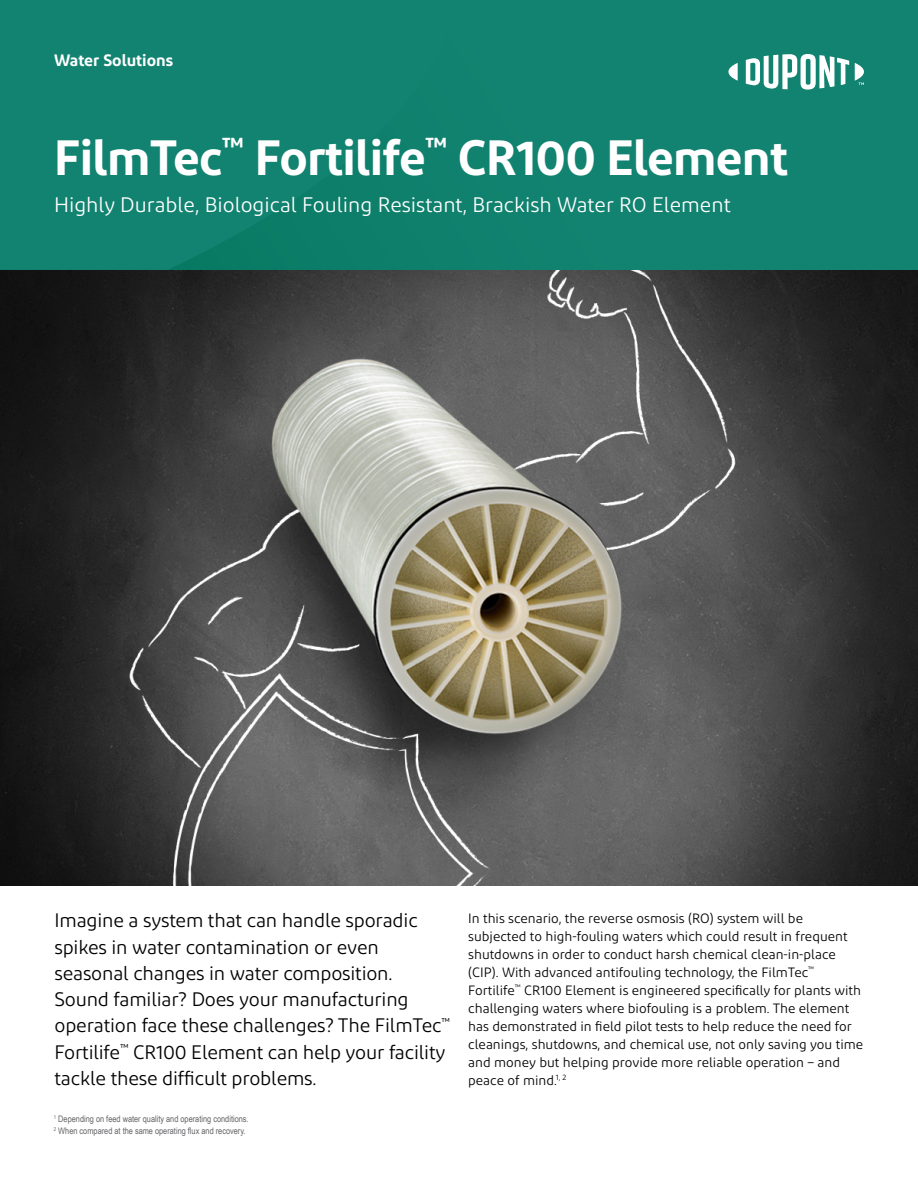
<style>
.page{position:relative;width:918px;height:1188px;background:#fff}
.page>*{position:absolute;margin:0;border:0;box-sizing:border-box;transform-origin:0 0}
.Main_headline{font:600 49.5px "Diodrum";letter-spacing:-.015em;color:#fff}
.Main_subheadline{font:21px "Diodrum";color:#fff}
.Body_text_14_18_Blac{font:19.5px/26.2px "Diodrum";letter-spacing:-.01em;color:#000}
.Business_name{font:600 16.5px "Diodrum";color:#fff}
.Body_text_9_12{font:13.5px/18px "Diodrum";color:#000}
.Footnote{font:9px "Arial Narrow";color:#636466}
</style>
<div class="page">
<div style="left:0;top:0;width:918px;height:270px;background:#128370"></div>
<svg style="left:169px;top:228px;width:107px;height:42px;fill:#0a7b66"></svg>
<svg style="left:728px;top:63px;width:10px;height:18px"></svg>
<svg style="left:746px;top:54px;width:103px;height:36px"></svg>
<svg style="left:855px;top:63px;width:9px;height:22px"></svg>
<img style="left:0;top:270px;width:918px;height:616px">
<p class="Business_name" style="left:54px;top:50px;width:121px">Water Solutions</p>
<p class="Main_headline" style="left:54px;top:126px;width:736px">FilmTec<sup>™</sup> Fortilife<sup>™</sup> CR100 Element</p>
<p class="Main_subheadline" style="left:54px;top:192px;width:678px">Highly Durable, Biological Fouling Resistant, Brackish Water RO Element</p>
<p class="Body_text_14_18_Blac" style="left:55px;top:907px;width:397px">Imagine a system that can handle sporadic spikes in water contamination or even seasonal changes in water composition.<br>Sound familiar? Does your manufacturing operation face these challenges? The FilmTec<sup>™ </sup>Fortilife<sup>™</sup> CR100 Element can help your facility tackle these difficult problems.</p>
<p class="Body_text_9_12" style="left:468px;top:909px;width:396px">In this scenario, the reverse osmosis (RO) system will be subjected to high-fouling waters which could result in frequent shutdowns in order to conduct harsh chemical clean-in-place (CIP). With advanced antifouling technology, the FilmTec<sup>™ </sup>Fortilife<sup>™</sup> CR100 Element is engineered specifically for plants with challenging waters where biofouling is a problem. The element has demonstrated in field pilot tests to help reduce the need for cleanings, shutdowns, and chemical use, not only saving you time and money but helping provide more reliable operation – and peace of mind.<sup>1,</sup> <sup>2</sup></p>
<p class="Footnote" style="left:54px;top:1112px;width:196px"><sup>1</sup> Depending on feed water quality and operating conditions.</p>
<p class="Footnote" style="left:54px;top:1124px;width:193px"><sup>2</sup> When compared at the same operating flux and recovery.</p>
</div>
